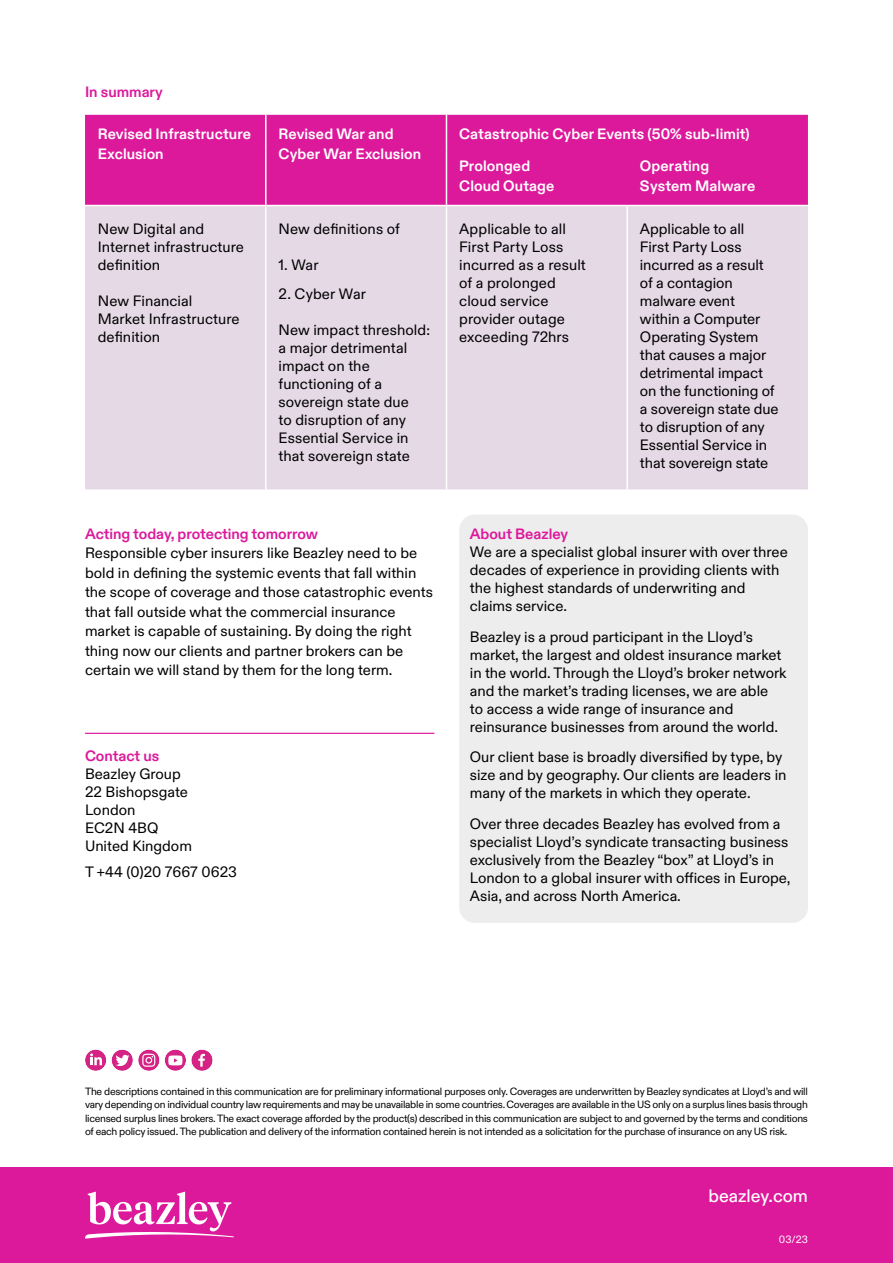
<style>
.page{position:relative;width:893px;height:1263px;background:#fff}
.page>*{position:absolute;margin:0;border:0;box-sizing:border-box;transform-origin:0 0}
.t1{font:500 18px "ABC Diatype";color:#fff}
.t2{font:15px/18px "ABC Diatype";color:#000}
.t3{font:700 15px/19.5px "ABC Diatype";letter-spacing:.005em;color:#fff}
.t4{font:700 15px "ABC Diatype";color:#dc199b}
.t5{font:10.5px/13.5px "ABC Diatype";letter-spacing:-.025em;color:#000;text-align:justify}
.t6{font:10.5px "ABC Diatype";color:#fff}
</style>
<div class="page">
<div style="left:0;top:1167px;width:893px;height:96px;background:#dc199b"></div>
<hr style="left:85px;top:733px;width:349px;height:1px;background:#dc199b">
<div style="left:459px;top:514px;width:349px;height:409px;background:#ededed;border-radius:15px"></div>
<svg style="left:85px;top:1191px;width:149px;height:48px"></svg>
<div style="left:85px;top:115px;width:723px;height:90px;background:#dc199b"></div>
<div style="left:85px;top:206px;width:723px;height:283px;background:#e4d9e5"></div>
<hr style="left:265px;top:115px;width:1px;height:37px;background:#fff">
<hr style="left:446px;top:115px;width:1px;height:37px;background:#fff">
<hr style="left:265px;top:152px;width:1px;height:53px;background:#fff">
<hr style="left:446px;top:152px;width:1px;height:53px;background:#fff">
<hr style="left:265px;top:206px;width:1px;height:283px;background:#fff">
<hr style="left:446px;top:206px;width:1px;height:283px;background:#fff">
<hr style="left:626px;top:206px;width:2px;height:283px;background:#fff">
<svg style="left:85px;top:1049px;width:21px;height:22px"></svg>
<svg style="left:90px;top:1053px;width:12px;height:12px"></svg>
<div style="left:112px;top:1049px;width:21px;height:22px;background:#d42385;border-radius:50%"></div>
<svg style="left:116px;top:1055px;width:13px;height:11px"></svg>
<svg style="left:138px;top:1049px;width:21px;height:22px"></svg>
<svg style="left:142px;top:1054px;width:13px;height:13px"></svg>
<svg style="left:165px;top:1049px;width:21px;height:22px"></svg>
<svg style="left:168px;top:1055px;width:14px;height:10px"></svg>
<div style="left:191px;top:1049px;width:22px;height:22px;background:#d42385;border-radius:50%"></div>
<svg style="left:198px;top:1054px;width:7px;height:13px"></svg>
<p class="t4" style="left:85px;top:80px;width:79px">In summary</p>
<p class="t3" style="left:98px;top:123px;width:155px">Revised Infrastructure<br>Exclusion</p>
<p class="t3" style="left:279px;top:123px;width:144px">Revised War and<br>Cyber War Exclusion</p>
<p class="t3" style="left:459px;top:117px;width:292px;line-height:31.8px">Catastrophic Cyber Events (50% sub-limit)<br>Prolonged</p>
<p class="t3" style="left:459px;top:175px;width:97px">Cloud Outage</p>
<p class="t3" style="left:640px;top:155px;width:117px">Operating<br>System Malware</p>
<p class="t2" style="left:98px;top:219px;width:148px">New Digital and<br>Internet infrastructure definition</p>
<p class="t2" style="left:98px;top:291px;width:143px">New Financial<br>Market Infrastructure definition</p>
<p class="t2" style="left:278px;top:219px;width:123px">New definitions of</p>
<p class="t2" style="left:278px;top:255px;width:42px">1. War</p>
<p class="t2" style="left:278px;top:283px;width:89px">2. Cyber War</p>
<p class="t2" style="left:278px;top:319px;width:153px">New impact threshold: a major detrimental impact on the functioning of a sovereign state due<br>to disruption of any<br>Essential Service in that sovereign state</p>
<p class="t2" style="left:459px;top:219px;width:128px">Applicable to all<br>First Party Loss incurred as a result of a prolonged cloud service provider outage exceeding 72hrs</p>
<p class="t2" style="left:640px;top:219px;width:140px">Applicable to all<br>First Party Loss incurred as a result of a contagion malware event within a Computer<br>Operating System that causes a major detrimental impact on the functioning of a sovereign state due to disruption of any<br>Essential Service in that sovereign state</p>
<p class="t4" style="left:85px;top:522px;width:235px">Acting today, protecting tomorrow</p>
<p class="t2" style="left:85px;top:542px;width:349px;line-height:19.5px">Responsible cyber insurers like Beazley need to be bold in defining the systemic events that fall within the scope of coverage and those catastrophic events that fall outside what the commercial insurance market is capable of sustaining. By doing the right thing now our clients and partner brokers can be certain we will stand by them for the long term.</p>
<p class="t4" style="left:85px;top:744px;width:76px">Contact us</p>
<p class="t2" style="left:85px;top:764px;width:108px">Beazley Group<br>22 Bishopsgate<br>London<br>EC2N 4BQ<br>United Kingdom</p>
<p class="t2" style="left:85px;top:862px;width:153px">T +44 (0)20 7667 0623</p>
<p class="t4" style="left:470px;top:522px;width:100px">About Beazley</p>
<p class="t2" style="left:470px;top:542px;width:319px">We are a specialist global insurer with over three decades of experience in providing clients with the highest standards of underwriting and claims service.</p>
<p class="t2" style="left:470px;top:626px;width:318px">Beazley is a proud participant in the Lloyd’s market, the largest and oldest insurance market in the world. Through the Lloyd’s broker network and the market’s trading licenses, we are able<br>to access a wide range of insurance and reinsurance businesses from around the world.</p>
<p class="t2" style="left:470px;top:747px;width:318px">Our client base is broadly diversified by type, by size and by geography. Our clients are leaders in many of the markets in which they operate.</p>
<p class="t2" style="left:470px;top:814px;width:322px">Over three decades Beazley has evolved from a specialist Lloyd’s syndicate transacting business exclusively from the Beazley “box” at Lloyd’s in London to a global insurer with offices in Europe, Asia, and across North America.</p>
<p class="t5" style="left:85px;top:1084px;width:724px">The descriptions contained in this communication are for preliminary informational purposes only. Coverages are underwritten by Beazley syndicates at Lloyd’s and will vary depending on individual country law requirements and may be unavailable in some countries. Coverages are available in the US only on a surplus lines basis through licensed surplus lines brokers. The exact coverage afforded by the product(s) described in this communication are subject to and governed by the terms and conditions of each policy issued. The publication and delivery of the information contained herein is not intended as a solicitation for the purchase of insurance on any US risk.</p>
<p class="t1" style="left:708px;top:1182px;width:101px">beazley.com</p>
<p class="t6" style="left:779px;top:1231px;width:31px">03/23</p>
</div>
